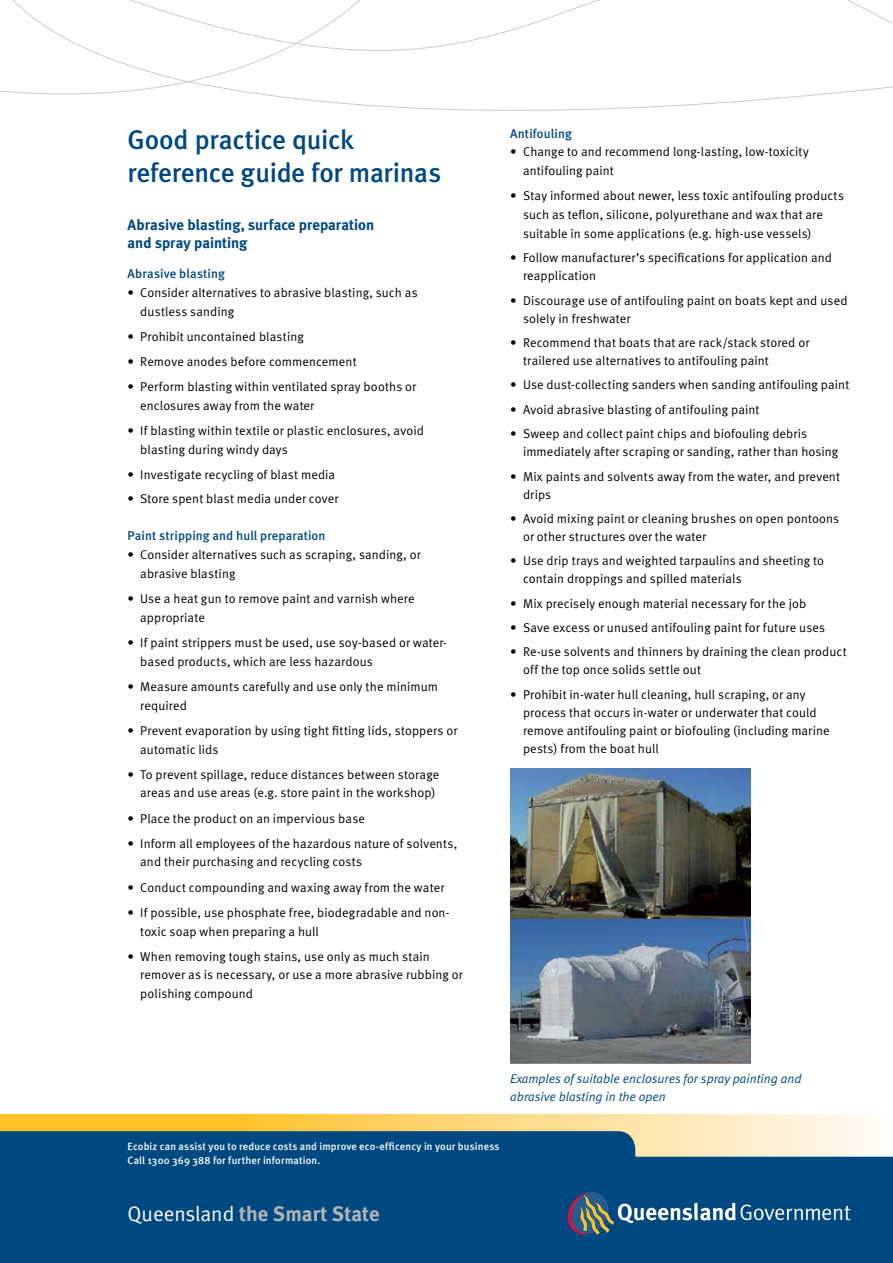
<style>
.page{position:relative;width:893px;height:1263px;background:#fff}
.page>*{position:absolute;margin:0;border:0;box-sizing:border-box;transform-origin:0 0}
.t1{font:500 27px/33px "Meta";letter-spacing:-.01em;color:#004880}
.t2{font:700 20.85px "Meta Plus";color:#b2b4b6}
.t3{font:700 15px/18px "Meta Plus";color:#004880}
.t4{font:12.75px/18.8px "Meta Normal";letter-spacing:.01em;color:#000}
.t5{font:italic 12.75px/18px "Meta Normal";color:#004880}
.t6{font:500 12.75px "Meta";letter-spacing:.005em;color:#004880}
.t7{font:500 10.5px/13.5px "Meta";letter-spacing:.015em;color:#fff}
.s1{font-family:"Meta Normal";font-weight:400;color:#fff}
</style>
<div class="page">
<svg style="left:0;top:0;width:893px;height:111px"></svg>
<img style="left:510px;top:918px;width:240px;height:145px">
<img style="left:510px;top:769px;width:240px;height:149px">
<svg style="left:0;top:1114px;width:872px;height:17px"></svg>
<svg style="left:0;top:1131px;width:893px;height:132px;fill:#004880"></svg>
<svg style="left:565px;top:1189px;width:285px;height:49px"></svg>
<h1 class="t1" style="left:128px;top:123px;width:315px">Good practice quick reference guide for marinas</h1>
<p class="t3" style="left:128px;top:215px;width:248px">Abrasive blasting, surface preparation and spray painting</p>
<p class="t6" style="left:128px;top:266px;width:99px">Abrasive blasting</p>
<p class="t4" style="left:140px;top:283px;width:279px;text-indent:-13px">• Consider alternatives to abrasive blasting, such as dustless sanding</p>
<p class="t4" style="left:128px;top:327px;width:178px">• Prohibit uncontained blasting</p>
<p class="t4" style="left:128px;top:352px;width:231px">• Remove anodes before commencement</p>
<p class="t4" style="left:140px;top:377px;width:277px;text-indent:-13px">• Perform blasting within ventilated spray booths or enclosures away from the water</p>
<p class="t4" style="left:140px;top:421px;width:285px;text-indent:-13px">• If blasting within textile or plastic enclosures, avoid blasting during windy days</p>
<p class="t4" style="left:128px;top:465px;width:209px">• Investigate recycling of blast media</p>
<p class="t4" style="left:128px;top:489px;width:212px">• Store spent blast media under cover</p>
<p class="t6" style="left:128px;top:529px;width:199px">Paint stripping and hull preparation</p>
<p class="t4" style="left:140px;top:545px;width:282px;text-indent:-13px">• Consider alternatives such as scraping, sanding, or abrasive blasting</p>
<p class="t4" style="left:140px;top:589px;width:276px;text-indent:-13px">• Use a heat gun to remove paint and varnish where appropriate</p>
<p class="t4" style="left:140px;top:633px;width:308px;text-indent:-13px">• If paint strippers must be used, use soy-based or water&shy;based products, which are less hazardous</p>
<p class="t4" style="left:140px;top:677px;width:299px;text-indent:-13px">• Measure amounts carefully and use only the minimum required</p>
<p class="t4" style="left:140px;top:721px;width:319px;text-indent:-13px">• Prevent evaporation by using tight fitting lids, stoppers or automatic lids</p>
<p class="t4" style="left:140px;top:765px;width:301px;text-indent:-13px">• To prevent spillage, reduce distances between storage areas and use areas (e.g. store paint in the workshop)</p>
<p class="t4" style="left:128px;top:809px;width:239px">• Place the product on an impervious base</p>
<p class="t4" style="left:140px;top:834px;width:318px;text-indent:-13px">• Inform all employees of the hazardous nature of solvents, and their purchasing and recycling costs</p>
<p class="t4" style="left:128px;top:878px;width:318px">• Conduct compounding and waxing away from the water</p>
<p class="t4" style="left:140px;top:903px;width:311px;text-indent:-13px">• If possible, use phosphate free, biodegradable and non&shy;toxic soap when preparing a hull</p>
<p class="t4" style="left:140px;top:947px;width:324px;text-indent:-13px">• When removing tough stains, use only as much stain remover as is necessary, or use a more abrasive rubbing or polishing compound</p>
<p class="t6" style="left:510px;top:126px;width:63px">Antifouling</p>
<p class="t4" style="left:523px;top:142px;width:287px;text-indent:-13px">• Change to and recommend long-lasting, low-toxicity antifouling paint</p>
<p class="t4" style="left:523px;top:186px;width:322px;text-indent:-13px">• Stay informed about newer, less toxic antifouling products such as teflon, silicone, polyurethane and wax that are suitable in some applications (e.g. high-use vessels)</p>
<p class="t4" style="left:523px;top:249px;width:310px;line-height:18px;text-indent:-13px">• Follow manufacturer’s specifications for application and reapplication</p>
<p class="t4" style="left:523px;top:291px;width:326px;line-height:18px;text-indent:-13px">• Discourage use of antifouling paint on boats kept and used solely in freshwater</p>
<p class="t4" style="left:523px;top:333px;width:288px;line-height:18px;text-indent:-13px">• Recommend that boats that are rack/stack stored or trailered use alternatives to antifouling paint</p>
<p class="t4" style="left:510px;top:375px;width:341px">• Use dust-collecting sanders when sanding antifouling paint</p>
<p class="t4" style="left:510px;top:400px;width:251px">• Avoid abrasive blasting of antifouling paint</p>
<p class="t4" style="left:523px;top:425px;width:317px;line-height:18px;text-indent:-13px">• Sweep and collect paint chips and biofouling debris immediately after scraping or sanding, rather than hosing</p>
<p class="t4" style="left:523px;top:467px;width:318px;line-height:18px;text-indent:-13px">• Mix paints and solvents away from the water, and prevent drips</p>
<p class="t4" style="left:523px;top:509px;width:318px;line-height:18px;text-indent:-13px">• Avoid mixing paint or cleaning brushes on open pontoons or other structures over the water</p>
<p class="t4" style="left:523px;top:552px;width:302px;line-height:18px;text-indent:-13px">• Use drip trays and weighted tarpaulins and sheeting to contain droppings and spilled materials</p>
<p class="t4" style="left:510px;top:594px;width:297px">• Mix precisely enough material necessary for the job</p>
<p class="t4" style="left:510px;top:618px;width:316px">• Save excess or unused antifouling paint for future uses</p>
<p class="t4" style="left:523px;top:643px;width:325px;line-height:18px;text-indent:-13px">• Re-use solvents and thinners by draining the clean product off the top once solids settle out</p>
<p class="t4" style="left:523px;top:685px;width:308px;line-height:18px;text-indent:-13px">• Prohibit in-water hull cleaning, hull scraping, or any process that occurs in-water or underwater that could remove antifouling paint or biofouling (including marine pests) from the boat hull</p>
<p class="t5" style="left:510px;top:1070px;width:293px">Examples of suitable enclosures for spray painting and abrasive blasting in the open</p>
<p class="t7" style="left:128px;top:1139px;width:373px">Ecobiz can assist you to reduce costs and improve eco-efficency in your business<br>Call 1300 369 388 for further information.</p>
<h2 class="t2" style="left:128px;top:1201px;width:254px"><span class="s1">Queensland</span> the Smart State</h2>
</div>
